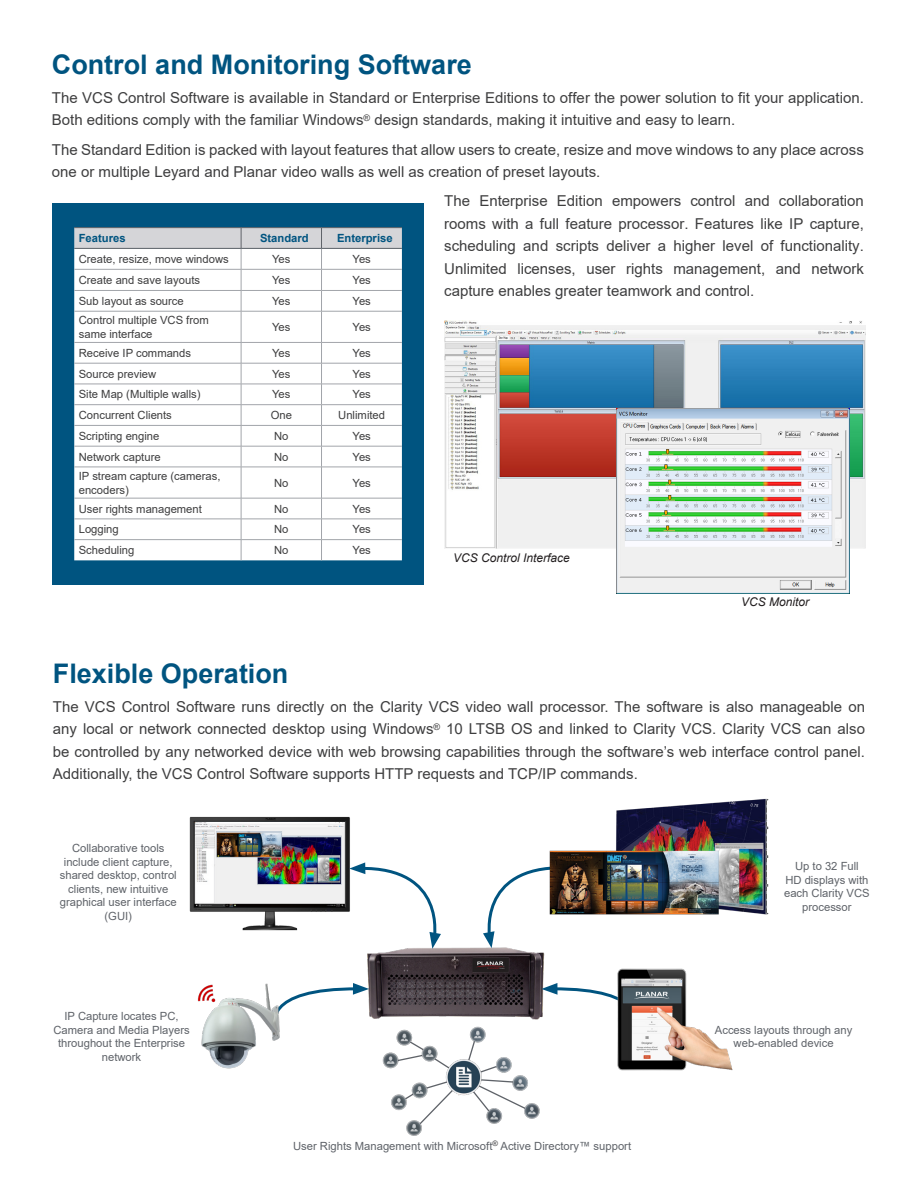
<style>
.page{position:relative;width:918px;height:1188px;background:#fff}
.page>*{position:absolute;margin:0;border:0;box-sizing:border-box;transform-origin:0 0}
.Paragraph_Header{font:700 27px "Arial";color:#005480}
.Body_text__all{font:15px/22.5px "Arial";color:#3e3e3f}
.Key_Feature_Text{font:italic 12px "Arial";color:#231f20}
.diagram_labels{font:11.25px/13.5px "Arial";color:#5f6369;text-align:center}
.Table_Spec_Label{font:11.25px/14px "Arial";color:#3e3e3f}
.Table_body_text{font:11.25px "Arial";color:#3e3e3f}
.Table_body_text-2{font:700 11.25px "Arial";color:#005480}
.Table_Spec_Label-2{font:700 11.25px "Arial";color:#005480}
</style>
<div class="page">
<img style="left:444px;top:321px;width:421px;height:228px">
<img style="left:617px;top:409px;width:232px;height:184px">
<div style="left:52px;top:203px;width:372px;height:382px;background:#005480"></div>
<div style="left:74px;top:312px;width:328px;height:248px;background:#fff"></div>
<hr style="left:74px;top:311px;width:167px;height:1px;background:#a2a5aa">
<hr style="left:241px;top:311px;width:81px;height:1px;background:#a2a5aa">
<hr style="left:241px;top:311px;width:1px;height:31px;background:#a2a5aa">
<hr style="left:322px;top:311px;width:80px;height:1px;background:#a2a5aa">
<hr style="left:321px;top:311px;width:1px;height:31px;background:#a2a5aa">
<hr style="left:74px;top:342px;width:167px;height:1px;background:#a2a5aa">
<hr style="left:241px;top:342px;width:81px;height:1px;background:#a2a5aa">
<hr style="left:322px;top:342px;width:80px;height:1px;background:#a2a5aa">
<hr style="left:74px;top:363px;width:167px;height:1px;background:#a2a5aa">
<hr style="left:241px;top:363px;width:81px;height:1px;background:#a2a5aa">
<hr style="left:322px;top:363px;width:80px;height:1px;background:#a2a5aa">
<hr style="left:74px;top:384px;width:167px;height:1px;background:#a2a5aa">
<hr style="left:241px;top:384px;width:81px;height:1px;background:#a2a5aa">
<hr style="left:322px;top:384px;width:80px;height:1px;background:#a2a5aa">
<hr style="left:74px;top:404px;width:167px;height:1px;background:#a2a5aa">
<hr style="left:241px;top:404px;width:81px;height:1px;background:#a2a5aa">
<hr style="left:322px;top:404px;width:80px;height:1px;background:#a2a5aa">
<hr style="left:74px;top:425px;width:167px;height:1px;background:#a2a5aa">
<hr style="left:241px;top:425px;width:81px;height:1px;background:#a2a5aa">
<hr style="left:322px;top:425px;width:80px;height:1px;background:#a2a5aa">
<hr style="left:74px;top:446px;width:167px;height:1px;background:#a2a5aa">
<hr style="left:241px;top:446px;width:81px;height:1px;background:#a2a5aa">
<svg style="left:241px;top:343px;width:1px;height:124px"></svg>
<hr style="left:322px;top:446px;width:80px;height:1px;background:#a2a5aa">
<svg style="left:321px;top:343px;width:1px;height:124px"></svg>
<hr style="left:74px;top:467px;width:167px;height:1px;background:#a2a5aa">
<hr style="left:241px;top:467px;width:81px;height:1px;background:#a2a5aa">
<hr style="left:241px;top:467px;width:1px;height:31px;background:#a2a5aa">
<hr style="left:322px;top:467px;width:80px;height:1px;background:#a2a5aa">
<hr style="left:321px;top:467px;width:1px;height:31px;background:#a2a5aa">
<hr style="left:74px;top:498px;width:167px;height:1px;background:#a2a5aa">
<hr style="left:241px;top:498px;width:81px;height:1px;background:#a2a5aa">
<hr style="left:322px;top:498px;width:80px;height:1px;background:#a2a5aa">
<hr style="left:74px;top:519px;width:167px;height:1px;background:#a2a5aa">
<hr style="left:241px;top:519px;width:81px;height:1px;background:#a2a5aa">
<hr style="left:322px;top:519px;width:80px;height:1px;background:#a2a5aa">
<hr style="left:74px;top:539px;width:167px;height:1px;background:#a2a5aa">
<hr style="left:241px;top:539px;width:81px;height:1px;background:#a2a5aa">
<svg style="left:241px;top:498px;width:1px;height:62px"></svg>
<hr style="left:322px;top:539px;width:80px;height:1px;background:#a2a5aa">
<svg style="left:321px;top:498px;width:1px;height:62px"></svg>
<hr style="left:74px;top:227px;width:167px;height:1px;background:#5f6369">
<hr style="left:241px;top:227px;width:81px;height:1px;background:#5f6369">
<hr style="left:322px;top:227px;width:80px;height:1px;background:#5f6369">
<svg style="left:74px;top:228px;width:328px;height:83px;background:#f1f1f2"></svg>
<hr style="left:74px;top:248px;width:167px;height:1px;background:#5f6369">
<hr style="left:241px;top:248px;width:81px;height:1px;background:#5f6369">
<hr style="left:322px;top:248px;width:80px;height:1px;background:#5f6369">
<img style="left:383px;top:1026px;width:157px;height:110px">
<img style="left:367px;top:947px;width:178px;height:73px">
<img style="left:189px;top:816px;width:161px;height:115px">
<svg style="left:349px;top:862px;width:98px;height:87px"></svg>
<svg style="left:288px;top:983px;width:81px;height:37px"></svg>
<img style="left:197px;top:983px;width:91px;height:86px">
<svg style="left:541px;top:983px;width:74px;height:37px"></svg>
<img style="left:615px;top:968px;width:118px;height:103px">
<svg style="left:477px;top:867px;width:68px;height:81px"></svg>
<img style="left:545px;top:798px;width:224px;height:117px">
<p class="Paragraph_Header" style="left:52px;top:45px;width:422px">Control and Monitoring Software</p>
<p class="Body_text__all" style="left:52px;top:86px;width:814px">The VCS Control Software is available in Standard or Enterprise Editions to offer the power solution to fit your application.<br>Both editions comply with the familiar Windows<sup>®</sup> design standards, making it intuitive and easy to learn.</p>
<p class="Body_text__all" style="left:52px;top:138px;width:814px">The Standard Edition is packed with layout features that allow users to create, resize and move windows to any place across one or multiple Leyard and Planar video walls as well as creation of preset layouts.</p>
<p class="Body_text__all" style="left:444px;top:190px;width:421px;text-align:justify">The Enterprise Edition empowers control and collaboration rooms with a full feature processor. Features like IP capture, scheduling and scripts deliver a higher level of functionality.<br>Unlimited licenses, user rights management, and network capture enables greater teamwork and control.</p>
<p class="Table_Spec_Label-2" style="left:79px;top:230px;width:48px">Features</p>
<p class="Table_body_text-2" style="left:260px;top:230px;width:50px">Standard</p>
<p class="Table_body_text-2" style="left:337px;top:230px;width:57px">Enterprise</p>
<p class="Table_Spec_Label" style="left:79px;top:252px;width:152px">Create, resize, move windows</p>
<p class="Table_body_text" style="left:272px;top:251px;width:20px">Yes</p>
<p class="Table_body_text" style="left:353px;top:251px;width:20px">Yes</p>
<p class="Table_Spec_Label" style="left:79px;top:273px;width:123px">Create and save layouts</p>
<p class="Table_body_text" style="left:272px;top:272px;width:20px">Yes</p>
<p class="Table_body_text" style="left:353px;top:272px;width:20px">Yes</p>
<p class="Table_Spec_Label" style="left:79px;top:294px;width:107px">Sub layout as source</p>
<p class="Table_body_text" style="left:272px;top:293px;width:20px">Yes</p>
<p class="Table_body_text" style="left:353px;top:293px;width:20px">Yes</p>
<p class="Table_Spec_Label" style="left:79px;top:313px;width:132px">Control multiple VCS from same interface</p>
<p class="Table_body_text" style="left:272px;top:319px;width:20px">Yes</p>
<p class="Table_body_text" style="left:353px;top:319px;width:20px">Yes</p>
<p class="Table_Spec_Label" style="left:79px;top:346px;width:114px">Receive IP commands</p>
<p class="Table_body_text" style="left:272px;top:345px;width:20px">Yes</p>
<p class="Table_body_text" style="left:353px;top:345px;width:20px">Yes</p>
<p class="Table_Spec_Label" style="left:79px;top:367px;width:79px">Source preview</p>
<p class="Table_body_text" style="left:272px;top:366px;width:20px">Yes</p>
<p class="Table_body_text" style="left:353px;top:366px;width:20px">Yes</p>
<p class="Table_Spec_Label" style="left:79px;top:387px;width:123px">Site Map (Multiple walls)</p>
<p class="Table_body_text" style="left:272px;top:387px;width:20px">Yes</p>
<p class="Table_body_text" style="left:353px;top:387px;width:20px">Yes</p>
<p class="Table_Spec_Label" style="left:79px;top:408px;width:95px">Concurrent Clients</p>
<p class="Table_body_text" style="left:271px;top:407px;width:23px">One</p>
<p class="Table_body_text" style="left:338px;top:407px;width:48px">Unlimited</p>
<p class="Table_Spec_Label" style="left:79px;top:429px;width:82px">Scripting engine</p>
<p class="Table_body_text" style="left:274px;top:428px;width:16px">No</p>
<p class="Table_body_text" style="left:353px;top:428px;width:20px">Yes</p>
<p class="Table_Spec_Label" style="left:79px;top:450px;width:83px">Network capture</p>
<p class="Table_body_text" style="left:274px;top:449px;width:16px">No</p>
<p class="Table_body_text" style="left:353px;top:449px;width:20px">Yes</p>
<p class="Table_Spec_Label" style="left:79px;top:469px;width:143px">IP stream capture (cameras, encoders)</p>
<p class="Table_body_text" style="left:274px;top:475px;width:16px">No</p>
<p class="Table_body_text" style="left:353px;top:475px;width:20px">Yes</p>
<p class="Table_Spec_Label" style="left:79px;top:502px;width:125px">User rights management</p>
<p class="Table_body_text" style="left:274px;top:501px;width:16px">No</p>
<p class="Table_body_text" style="left:353px;top:501px;width:20px">Yes</p>
<p class="Table_Spec_Label" style="left:79px;top:522px;width:42px">Logging</p>
<p class="Table_body_text" style="left:274px;top:522px;width:16px">No</p>
<p class="Table_body_text" style="left:353px;top:522px;width:20px">Yes</p>
<p class="Table_Spec_Label" style="left:79px;top:543px;width:57px">Scheduling</p>
<p class="Table_body_text" style="left:274px;top:542px;width:16px">No</p>
<p class="Table_body_text" style="left:353px;top:542px;width:20px">Yes</p>
<p class="Key_Feature_Text" style="left:453px;top:550px;width:118px">VCS Control Interface</p>
<p class="Key_Feature_Text" style="left:741px;top:594px;width:70px">VCS Monitor</p>
<p class="Paragraph_Header" style="left:53px;top:654px;width:237px">Flexible Operation</p>
<p class="Body_text__all" style="left:53px;top:695px;width:814px;text-align:justify">The VCS Control Software runs directly on the Clarity VCS video wall processor. The software is also manageable on any local or network connected desktop using Windows<sup>®</sup> 10 LTSB OS and linked to Clarity VCS. Clarity VCS can also be controlled by any networked device with web browsing capabilities through the software’s web interface control panel.<br>Additionally, the VCS Control Software supports HTTP requests and TCP/IP commands.</p>
<p class="diagram_labels" style="left:60px;top:842px;width:118px">Collaborative tools include client capture, shared desktop, control clients, new intuitive graphical user interface (GUI)</p>
<p class="diagram_labels" style="left:53px;top:1010px;width:138px">IP Capture locates PC,<br>Camera and Media Players throughout the Enterprise network</p>
<p class="diagram_labels" style="left:293px;top:1139px;width:340px">User Rights Management with Microsoft<sup>®</sup> Active Directory™ support</p>
<p class="diagram_labels" style="left:784px;top:859px;width:87px">Up to 32 Full<br>HD displays with each Clarity VCS processor</p>
<p class="diagram_labels" style="left:715px;top:1023px;width:139px">Access layouts through any web-enabled device</p>
</div>
